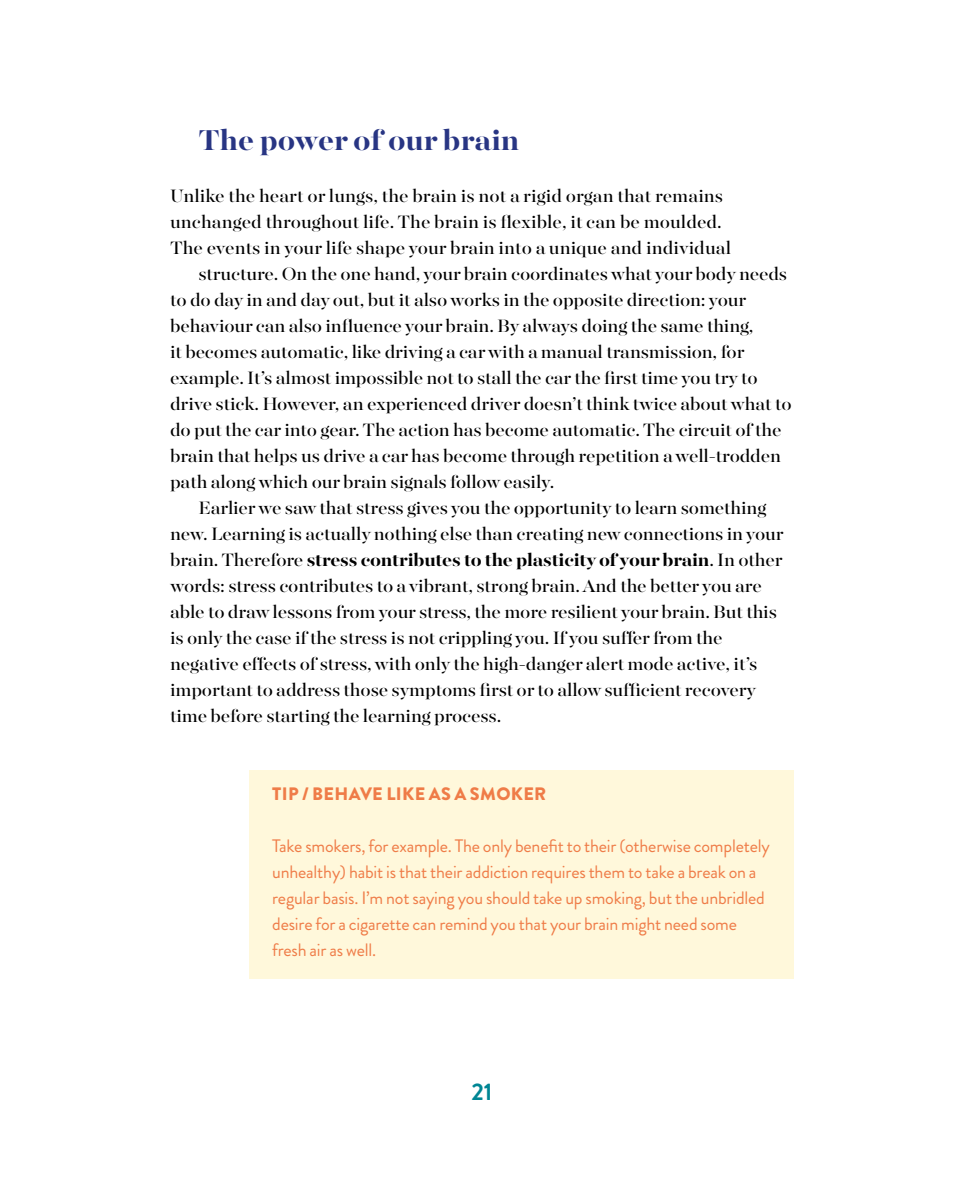
<style>
.page{position:relative;width:964px;height:1191px;background:#fff}
.page>*{position:absolute;margin:0;border:0;box-sizing:border-box;transform-origin:0 0}
.t1{font:700 32px "Majesti Banner";color:#283583}
.t2{font:700 24px "Brandon Grotesque";color:#008694}
.t3{font:20px "Majesti Banner";letter-spacing:-.01em;color:#000}
.t4{font:700 20px "Majesti Banner";letter-spacing:-.01em;color:#000}
.t5{font:18px/26px "Brandon Grotesque";letter-spacing:-.01em;color:#ef7c48}
.t6{font:900 18px "Brandon Grotesque";letter-spacing:.02em;color:#ef7c48}
.s1{font-weight:400}
</style>
<div class="page">
<hr style="left:0;top:0;width:1px;height:1191px;background:#bfbfbf">
<div style="left:249px;top:770px;width:545px;height:52px;background:#fff8db"></div>
<div style="left:249px;top:822px;width:545px;height:156px;background:#fff8db"></div>
<h1 class="t1" style="left:198px;top:119px;width:322px">The power of our brain</h1>
<p class="t3" style="left:170px;top:183px;width:554px">Unlike the heart or lungs, the brain is not a rigid organ that remains</p>
<p class="t3" style="left:170px;top:209px;width:553px">unchanged throughout life. The brain is flexible, it can be moulded.</p>
<p class="t3" style="left:170px;top:235px;width:562px">The events in your life shape your brain into a unique and individual</p>
<p class="t3" style="left:198px;top:261px;width:590px">structure. On the one hand, your brain coordinates what your body needs</p>
<p class="t3" style="left:170px;top:287px;width:577px">to do day in and day out, but it also works in the opposite direction: your</p>
<p class="t3" style="left:170px;top:313px;width:585px">behaviour can also influence your brain. By always doing the same thing,</p>
<p class="t3" style="left:170px;top:339px;width:576px">it becomes automatic, like driving a car with a manual transmission, for</p>
<p class="t3" style="left:170px;top:365px;width:589px">example. It’s almost impossible not to stall the car the first time you try to</p>
<p class="t3" style="left:170px;top:391px;width:623px">drive stick. However, an experienced driver doesn’t think twice about what to</p>
<p class="t3" style="left:170px;top:417px;width:613px">do put the car into gear. The action has become automatic. The circuit of the</p>
<p class="t3" style="left:170px;top:443px;width:612px">brain that helps us drive a car has become through repetition a well-trodden</p>
<p class="t3" style="left:170px;top:469px;width:386px">path along which our brain signals follow easily.</p>
<p class="t3" style="left:198px;top:495px;width:569px">Earlier we saw that stress gives you the opportunity to learn something</p>
<p class="t3" style="left:170px;top:521px;width:615px">new. Learning is actually nothing else than creating new connections in your</p>
<p class="t4" style="left:170px;top:547px;width:614px"><span class="s1">brain. Therefore</span> stress contributes to the plasticity of your brain<span class="s1">. In other</span></p>
<p class="t3" style="left:170px;top:573px;width:593px">words: stress contributes to a vibrant, strong brain. And the better you are</p>
<p class="t3" style="left:170px;top:599px;width:608px">able to draw lessons from your stress, the more resilient your brain. But this</p>
<p class="t3" style="left:170px;top:625px;width:554px">is only the case if the stress is not crippling you. If you suffer from the</p>
<p class="t3" style="left:170px;top:651px;width:589px">negative effects of stress, with only the high-danger alert mode active, it’s</p>
<p class="t3" style="left:170px;top:677px;width:587px">important to address those symptoms first or to allow sufficient recovery</p>
<p class="t3" style="left:170px;top:703px;width:333px">time before starting the learning process.</p>
<p class="t6" style="left:272px;top:781px;width:276px">TIP / BEHAVE LIKE AS A SMOKER</p>
<p class="t5" style="left:272px;top:833px;width:499px">Take smokers, for example. The only benefit to their (otherwise completely unhealthy) habit is that their addiction requires them to take a break on a regular basis. I’m not saying you should take up smoking, but the unbridled desire for a cigarette can remind you that your brain might need some fresh air as well.</p>
<p class="t2" style="left:471px;top:1075px;width:22px">21</p>
</div>
